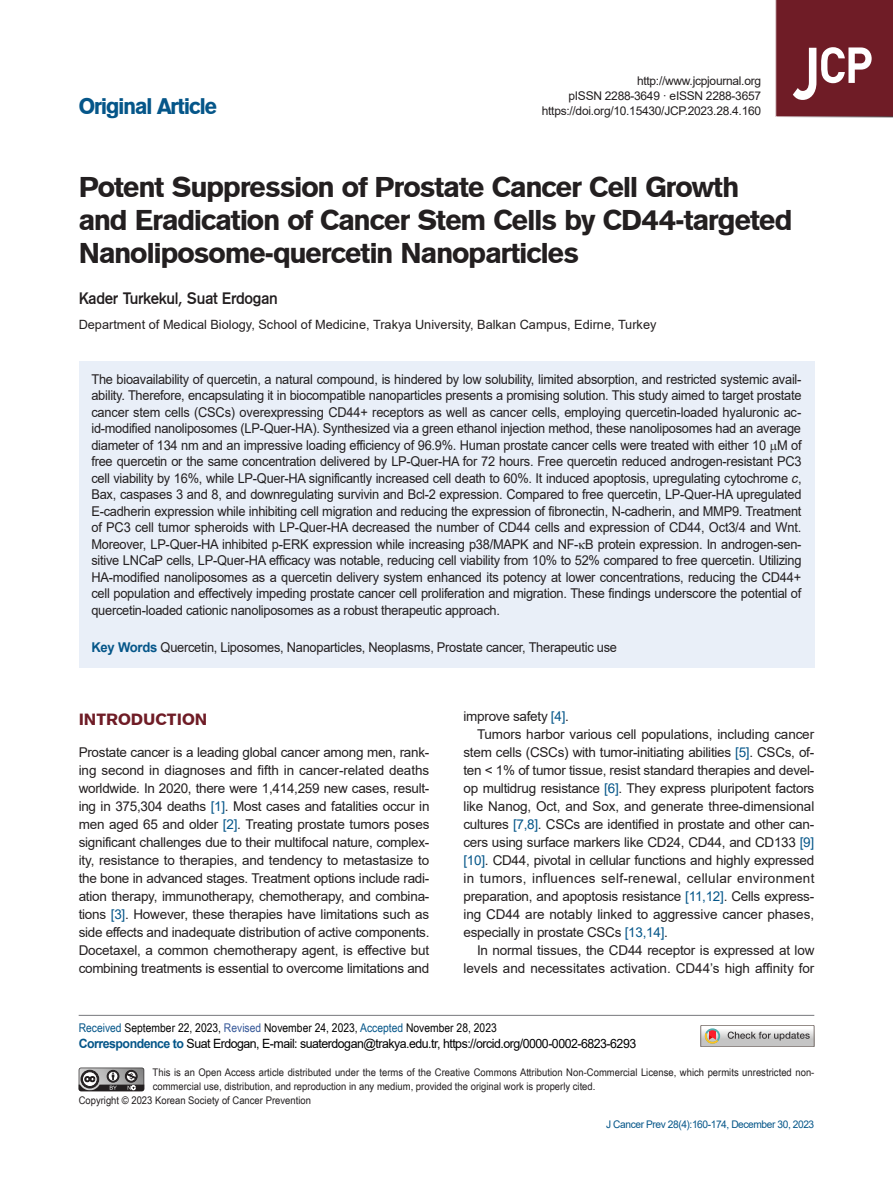
<style>
.page{position:relative;width:893px;height:1191px;background:#fff}
.page>*{position:absolute;margin:0;border:0;box-sizing:border-box;transform-origin:0 0}
.t1{font:28.5px/33px "Gothic 725 BT Black A";letter-spacing:-.03em;color:#231f20}
.t2{font:22.5px "Gothic 725 BT Black A";letter-spacing:-.04em;color:#055689}
.t3{font:16.5px "Gothic 725 BT Bold A";letter-spacing:-.02em;color:#231f20}
.t4{font:16.2px "Gothic 725 BT Black A";color:#6f1c26;scale:1.06 1}
.t5{font:13.5px/16.5px "Arial";letter-spacing:-.02em;color:#231f20;text-align:justify;scale:.95 1}
.t6{font:13.5px/18px "Arial";letter-spacing:-.02em;color:#231f20;text-align:justify}
.t7{font:13.5px "Arial";color:#231f20}
.t8{font:13.5px "Arial";letter-spacing:.02em;color:#231f20}
.t9{font:12.75px "Arial";letter-spacing:-.04em;color:#000}
.t10{font:12.75px "Arial";color:#231f20}
.t11{font:12px/15px "Arial";letter-spacing:-.025em;color:#231f20;text-align:right}
.t12{font:12px "Arial Narrow";color:#030303;scale:1.05 1}
.t13{font:10.5px "Arial Narrow";color:#231f20;scale:1.1 1}
.t14{font:10.5px "Arial";letter-spacing:-.04em;color:#055689}
.s1{font-style:italic}
.s2{font-weight:700;color:#055689}
.s3{color:#055689}
.s4{color:#345697}
</style>
<div class="page">
<div style="left:79px;top:361px;width:735px;height:306px;background:#e9eff8"></div>
<hr style="left:79px;top:1014px;width:735px;height:2px;background:#7d7e82">
<svg style="left:79px;top:1067px;width:65px;height:24px;background:#7c7a7a"></svg>
<svg style="left:702px;top:1030px;width:110px;height:15px"></svg>
<div style="left:700px;top:1025px;width:114px;height:22px;border:1px solid #7e7470"></div>
<svg style="left:728px;top:1031px;width:82px;height:9px"></svg>
<svg style="left:704px;top:1028px;width:16px;height:16px"></svg>
<svg style="left:775px;top:0;width:118px;height:117px;background:#7e343d"></svg>
<h2 class="t2" style="left:79px;top:92px;width:140px">Original Article</h2>
<p class="t11" style="left:542px;top:74px;width:221px">http://www.jcpjournal.org<br>pISSN 2288-3649 · eISSN 2288-3657 https://doi.org/10.15430/JCP.2023.28.4.160</p>
<h1 class="t1" style="left:79px;top:170px;width:715px">Potent Suppression of Prostate Cancer Cell Growth and Eradication of Cancer Stem Cells by CD44-targeted<br>Nanoliposome-quercetin Nanoparticles</h1>
<p class="t3" style="left:79px;top:289px;width:201px">Kader Turkekul, Suat Erdogan</p>
<p class="t10" style="left:79px;top:316px;width:579px">Department of Medical Biology, School of Medicine, Trakya University, Balkan Campus, Edirne, Turkey</p>
<p class="t5" style="left:91px;top:370px;width:749px">The bioavailability of quercetin, a natural compound, is hindered by low solubility, limited absorption, and restricted systemic avail&shy;ability. Therefore, encapsulating it in biocompatible nanoparticles presents a promising solution. This study aimed to target prostate cancer stem cells (CSCs) overexpressing CD44+ receptors as well as cancer cells, employing quercetin-loaded hyaluronic ac&shy;id-modified nanoliposomes (LP-Quer-HA). Synthesized via a green ethanol injection method, these nanoliposomes had an average diameter of 134 nm and an impressive loading efficiency of 96.9%. Human prostate cancer cells were treated with either 10 M of free quercetin or the same concentration delivered by LP-Quer-HA for 72 hours. Free quercetin reduced androgen-resistant PC3 cell viability by 16%, while LP-Quer-HA significantly increased cell death to 60%. It induced apoptosis, upregulating cytochrome <span class="s1">c</span>, Bax, caspases 3 and 8, and downregulating survivin and Bcl-2 expression. Compared to free quercetin, LP-Quer-HA upregulated E-cadherin expression while inhibiting cell migration and reducing the expression of fibronectin, N-cadherin, and MMP9. Treatment of PC3 cell tumor spheroids with LP-Quer-HA decreased the number of CD44 cells and expression of CD44, Oct3/4 and Wnt.<br>Moreover, LP-Quer-HA inhibited p-ERK expression while increasing p38/MAPK and NF- B protein expression. In androgen-sen&shy;sitive LNCaP cells, LP-Quer-HA efficacy was notable, reducing cell viability from 10% to 52% compared to free quercetin. Utilizing HA-modified nanoliposomes as a quercetin delivery system enhanced its potency at lower concentrations, reducing the CD44+ cell population and effectively impeding prostate cancer cell proliferation and migration. These findings underscore the potential of quercetin-loaded cationic nanoliposomes as a robust therapeutic approach.</p>
<p class="t5" style="left:91px;top:639px;width:555px"><span class="s2">Key Words</span> Quercetin, Liposomes, Nanoparticles, Neoplasms, Prostate cancer, Therapeutic use</p>
<p class="t4" style="left:79px;top:709px;width:123px">INTRODUCTION</p>
<p class="t6" style="left:79px;top:743px;width:352px">Prostate cancer is a leading global cancer among men, rank&shy;ing second in diagnoses and fifth in cancer-related deaths worldwide. In 2020, there were 1,414,259 new cases, result&shy;ing in 375,304 deaths <span class="s3">[1]</span>. Most cases and fatalities occur in men aged 65 and older <span class="s3">[2]</span>. Treating prostate tumors poses significant challenges due to their multifocal nature, complex&shy;ity, resistance to therapies, and tendency to metastasize to the bone in advanced stages. Treatment options include radi&shy;ation therapy, immunotherapy, chemotherapy, and combina&shy;tions <span class="s3">[3]</span>. However, these therapies have limitations such as side effects and inadequate distribution of active components.<br>Docetaxel, a common chemotherapy agent, is effective but combining treatments is essential to overcome limitations and</p>
<p class="t6" style="left:463px;top:707px;width:107px">improve safety <span class="s3">[4]</span>.</p>
<p class="t6" style="left:477px;top:725px;width:339px">Tumors harbor various cell populations, including cancer</p>
<p class="t6" style="left:463px;top:743px;width:352px">stem cells (CSCs) with tumor-initiating abilities <span class="s3">[5]</span>. CSCs, of-</p>
<p class="t6" style="left:463px;top:761px;width:352px">ten &lt; 1% of tumor tissue, resist standard therapies and devel-</p>
<p class="t6" style="left:463px;top:779px;width:352px">op multidrug resistance <span class="s3">[6]</span>. They express pluripotent factors</p>
<p class="t6" style="left:463px;top:797px;width:352px">like Nanog, Oct, and Sox, and generate three-dimensional</p>
<p class="t6" style="left:463px;top:815px;width:352px">cultures <span class="s3">[7,8]</span>. CSCs are identified in prostate and other can-</p>
<p class="t6" style="left:463px;top:833px;width:352px">cers using surface markers like CD24, CD44, and CD133 <span class="s3">[9]</span></p>
<p class="t6" style="left:463px;top:851px;width:352px"><span class="s3">[10]</span>. CD44, pivotal in cellular functions and highly expressed</p>
<p class="t8" style="left:463px;top:869px;width:352px">in tumors, influences self-renewal, cellular environment</p>
<p class="t6" style="left:463px;top:887px;width:352px">preparation, and apoptosis resistance <span class="s3">[11,12]</span>. Cells express-</p>
<p class="t6" style="left:463px;top:905px;width:352px">ing CD44 are notably linked to aggressive cancer phases,</p>
<p class="t6" style="left:463px;top:923px;width:206px">especially in prostate CSCs <span class="s3">[13,14]</span>.</p>
<p class="t6" style="left:477px;top:941px;width:339px">In normal tissues, the CD44 receptor is expressed at low</p>
<p class="t7" style="left:463px;top:959px;width:352px">levels and necessitates activation. CD44’s high affinity for</p>
<p class="t12" style="left:79px;top:1019px;width:400px"><span class="s3">Received</span> September 22, 2023, <span class="s4">Revised</span> November 24, 2023, <span class="s3">Accepted</span> November 28, 2023</p>
<p class="t9" style="left:79px;top:1034px;width:559px"><span class="s2">Correspondence to</span> Suat Erdogan, E-mail: suaterdogan@trakya.edu.tr, https://orcid.org/0000-0002-6823-6293</p>
<p class="t13" style="left:153px;top:1064px;width:603px">This is an Open Access article distributed under the terms of the Creative Commons Attribution Non-Commercial License, which permits unrestricted non-</p>
<p class="t13" style="left:153px;top:1078px;width:404px">commercial use, distribution, and reproduction in any medium, provided the original work is properly cited.</p>
<p class="t13" style="left:79px;top:1093px;width:213px">Copyright © 2023 Korean Society of Cancer Prevention</p>
<p class="t14" style="left:606px;top:1117px;width:210px">J Cancer Prev 28(4):160-174, December 30, 2023</p>
</div>
